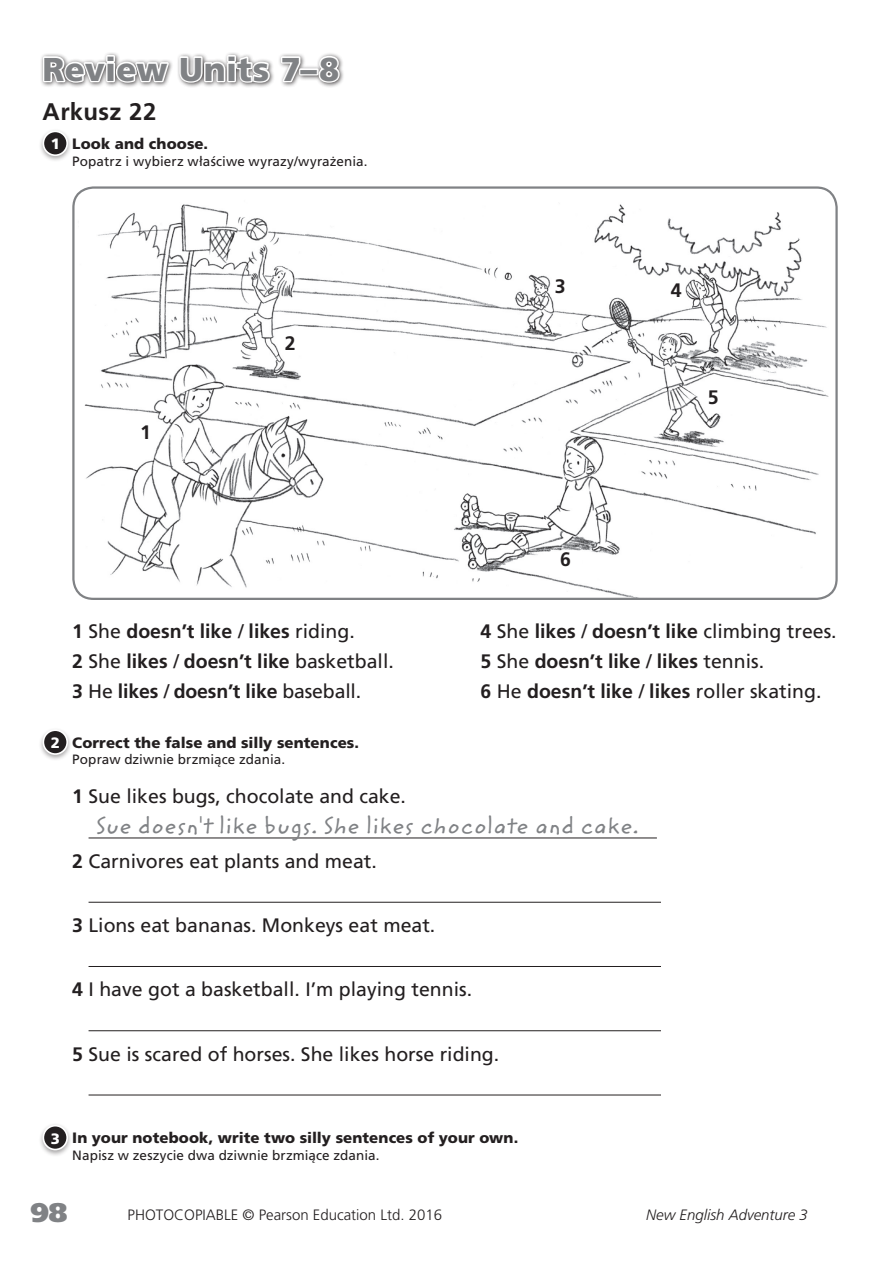
<style>
.page{position:relative;width:893px;height:1263px;background:#fff}
.page>*{position:absolute;margin:0;border:0;box-sizing:border-box;transform-origin:0 0}
.Tytul_Unitu_photocop{font:900 33px "Frutiger LT Pro";letter-spacing:.01em;color:#808285}
.t1{font:900 27px "Frutiger LT Pro";color:#808285}
.Polecenie_photocopia{font:24px "Zemke Hand ITC Std";letter-spacing:.03em;color:#808285}
.arkusz_nr{font:700 24px "Frutiger LT Pro";letter-spacing:.02em;color:#231f20}
.Polecenie_photocopia-2{font:700 19.5px "Frutiger LT Pro";color:#231f20}
.Polecenie_photocopia-3{font:19.5px "Frutiger LT Pro";color:#231f20}
.Polecenie_photocopia-4{font:900 15px "Frutiger LT Pro";letter-spacing:.005em;color:#231f20}
.t2{font:300 15px "Frutiger LT Pro";color:#231f20}
.t3{font:italic 300 15px "Frutiger LT Pro";color:#231f20}
.t4{font:900 15px "Frutiger LT Pro";color:#fff}
.Polecenie_photocopia-5{font:13.5px "Frutiger LT Pro";letter-spacing:.005em;color:#231f20}
.s1{font-weight:400}
.s2{font-weight:400;font-style:italic}
.s3{font-weight:700}
</style>
<div class="page">
<div style="left:40px;top:52px;width:305px;height:37px;background:#231f20;opacity:.8"></div>
<svg style="left:41px;top:52px;width:130px;height:37px"></svg>
<svg style="left:178px;top:53px;width:93px;height:31px"></svg>
<svg style="left:279px;top:55px;width:23px;height:30px"></svg>
<div style="left:299px;top:68px;width:20px;height:7px;border:3px solid #fff"></div>
<svg style="left:317px;top:54px;width:24px;height:30px"></svg>
<div style="left:38px;top:129px;width:34px;height:34px;background:#231f20;opacity:.4"></div>
<div style="left:43px;top:131px;width:24px;height:24px;background:#231f20;border-radius:50%"></div>
<div style="left:43px;top:131px;width:25px;height:25px;border:2px solid #fff;border-radius:50%"></div>
<div style="left:38px;top:727px;width:34px;height:34px;background:#231f20;opacity:.4"></div>
<div style="left:43px;top:730px;width:24px;height:24px;background:#231f20;border-radius:50%"></div>
<div style="left:43px;top:729px;width:25px;height:26px;border:2px solid #fff;border-radius:50%"></div>
<div style="left:38px;top:1123px;width:34px;height:34px;background:#231f20;opacity:.4"></div>
<div style="left:43px;top:1126px;width:24px;height:23px;background:#231f20;border-radius:50%"></div>
<div style="left:43px;top:1125px;width:25px;height:25px;border:2px solid #fff;border-radius:50%"></div>
<hr style="left:89px;top:837px;width:568px;height:1px;background:#231f20">
<hr style="left:89px;top:902px;width:572px;height:1px;background:#231f20">
<hr style="left:89px;top:966px;width:572px;height:1px;background:#231f20">
<hr style="left:89px;top:1030px;width:572px;height:1px;background:#231f20">
<hr style="left:89px;top:1094px;width:572px;height:1px;background:#231f20">
<img style="left:77px;top:189px;width:752px;height:411px">
<div style="left:72px;top:186px;width:766px;height:414px;border:2px solid #808285;border-radius:20px"></div>
<div style="left:708px;top:389px;width:11px;height:15px;background:#fff"></div>
<div style="left:671px;top:283px;width:11px;height:14px;background:#fff"></div>
<div style="left:560px;top:552px;width:21px;height:21px;background:#fff"></div>
<p class="Tytul_Unitu_photocop" style="left:43px;top:49px;width:298px">Review Units 7–8</p>
<p class="arkusz_nr" style="left:43px;top:98px;width:115px">Arkusz 22</p>
<p class="t4" style="left:51px;top:135px;width:11px">1</p>
<p class="Polecenie_photocopia-4" style="left:72px;top:135px;width:137px">Look and choose.</p>
<p class="Polecenie_photocopia-5" style="left:72px;top:153px;width:297px">Popatrz i wybierz właściwe wyrazy/wyrażenia.</p>
<p class="Polecenie_photocopia-2" style="left:140px;top:421px;width:12px">1</p>
<p class="Polecenie_photocopia-2" style="left:285px;top:331px;width:12px">2</p>
<p class="Polecenie_photocopia-2" style="left:555px;top:275px;width:12px">3</p>
<p class="Polecenie_photocopia-2" style="left:560px;top:548px;width:12px">6</p>
<p class="Polecenie_photocopia-2" style="left:671px;top:279px;width:12px">4</p>
<p class="Polecenie_photocopia-2" style="left:708px;top:386px;width:12px">5</p>
<p class="Polecenie_photocopia-2" style="left:72px;top:619px;width:284px">1 <span class="s1">She</span> doesn’t like <span class="s2">/</span> likes <span class="s1">riding.</span></p>
<p class="Polecenie_photocopia-2" style="left:480px;top:619px;width:358px">4 <span class="s1">She</span> likes <span class="s2">/</span> doesn’t like <span class="s1">climbing trees.</span></p>
<p class="Polecenie_photocopia-2" style="left:72px;top:649px;width:323px">2 <span class="s1">She</span> likes <span class="s2">/</span> doesn’t like <span class="s1">basketball.</span></p>
<p class="Polecenie_photocopia-2" style="left:480px;top:649px;width:285px">5 <span class="s1">She</span> doesn’t like <span class="s2">/</span> likes <span class="s1">tennis.</span></p>
<p class="Polecenie_photocopia-2" style="left:72px;top:679px;width:290px">3 <span class="s1">He</span> likes <span class="s2">/</span> doesn’t like <span class="s1">baseball.</span></p>
<p class="Polecenie_photocopia-2" style="left:480px;top:679px;width:343px">6 <span class="s1">He</span> doesn’t like <span class="s2">/</span> likes <span class="s1">roller skating.</span></p>
<p class="t4" style="left:51px;top:734px;width:11px">2</p>
<p class="Polecenie_photocopia-4" style="left:72px;top:734px;width:288px">Correct the false and silly sentences.</p>
<p class="Polecenie_photocopia-5" style="left:72px;top:752px;width:214px">Popraw dziwnie brzmiące zdania.</p>
<p class="Polecenie_photocopia-3" style="left:72px;top:785px;width:335px"><span class="s3">1</span> Sue likes bugs, chocolate and cake.</p>
<p class="Polecenie_photocopia" style="left:96px;top:809px;width:544px">Sue doesn't like bugs. She likes chocolate and cake.</p>
<p class="Polecenie_photocopia-3" style="left:72px;top:849px;width:306px"><span class="s3">2</span> Carnivores eat plants and meat.</p>
<p class="Polecenie_photocopia-3" style="left:72px;top:914px;width:365px"><span class="s3">3</span> Lions eat bananas. Monkeys eat meat.</p>
<p class="Polecenie_photocopia-3" style="left:72px;top:978px;width:401px"><span class="s3">4</span> I have got a basketball. I’m playing tennis.</p>
<p class="Polecenie_photocopia-3" style="left:72px;top:1042px;width:428px"><span class="s3">5</span> Sue is scared of horses. She likes horse riding.</p>
<p class="t4" style="left:51px;top:1129px;width:11px">3</p>
<p class="Polecenie_photocopia-4" style="left:72px;top:1129px;width:447px">In your notebook, write two silly sentences of your own.</p>
<p class="Polecenie_photocopia-5" style="left:72px;top:1147px;width:309px">Napisz w zeszycie dwa dziwnie brzmiące zdania.</p>
<h2 class="t1" style="left:30px;top:1196px;width:39px">98</h2>
<p class="t2" style="left:128px;top:1206px;width:316px">PHOTOCOPIABLE © Pearson Education Ltd. 2016</p>
<p class="t3" style="left:646px;top:1206px;width:163px">New English Adventure 3</p>
</div>
